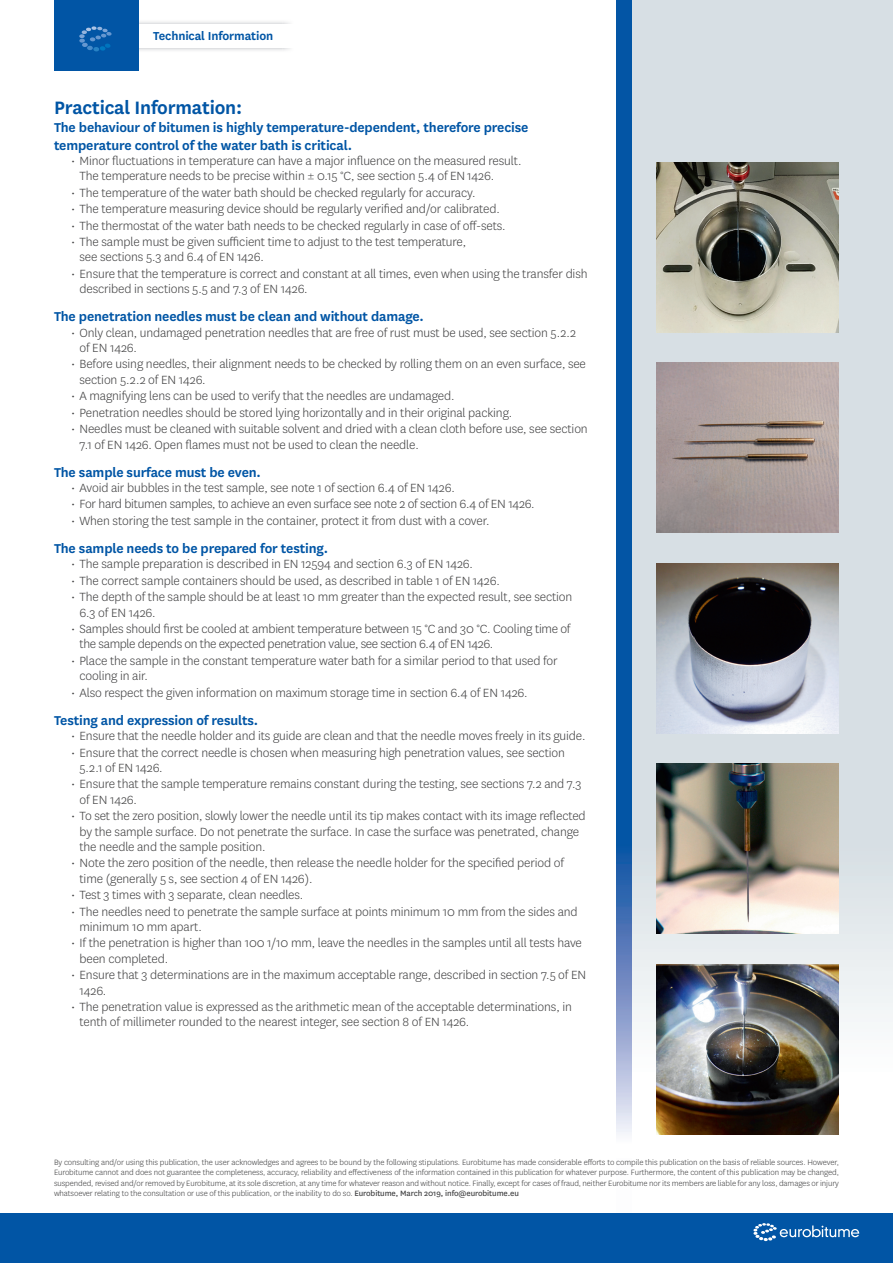
<style>
.page{position:relative;width:893px;height:1263px;background:#fff}
.page>*{position:absolute;margin:0;border:0;box-sizing:border-box;transform-origin:0 0}
.t1{font:600 21px "National";letter-spacing:-.01em;color:#0155a5}
.t2{font:600 15px/18px "National";letter-spacing:-.01em;color:#0155a5}
.t3{font:300 13.8px/15.3px "National";letter-spacing:-.01em;color:#3e3e3f}
.t4{font:600 13.5px "National";letter-spacing:-.01em;color:#0155a5}
.t5{font:300 9px/10.5px "National";letter-spacing:-.01em;color:#3e3e3f;text-align:justify}
.s1{font-weight:400}
</style>
<div class="page">
<img style="left:138px;top:19px;width:145px;height:34px">
<div style="left:124px;top:24px;width:189px;height:24px;background:#fff"></div>
<div style="left:54px;top:0;width:84px;height:70px;background:#0155a5"></div>
<svg style="left:79px;top:26px;width:33px;height:25px"></svg>
<div style="left:0;top:1213px;width:893px;height:50px;background:#0155a5"></div>
<svg style="left:753px;top:1223px;width:106px;height:18px"></svg>
<svg style="left:632px;top:0;width:261px;height:1135px;background:#dbe2e6"></svg>
<img style="left:617px;top:0;width:15px;height:1134px">
<img style="left:656px;top:362px;width:183px;height:171px">
<img style="left:656px;top:563px;width:183px;height:170px">
<img style="left:656px;top:763px;width:183px;height:171px">
<img style="left:656px;top:964px;width:183px;height:170px">
<img style="left:656px;top:162px;width:183px;height:170px">
<p class="t4" style="left:153px;top:27px;width:121px">Technical Information</p>
<h1 class="t1" style="left:54px;top:93px;width:190px">Practical Information:</h1>
<p class="t2" style="left:54px;top:117px;width:476px">The behaviour of bitumen is highly temperature-dependent, therefore precise temperature control of the water bath is critical.</p>
<p class="t3" style="left:80px;top:153px;width:443px;text-indent:-9px">• Minor fluctuations in temperature can have a major influence on the measured result.<br>The temperature needs to be precise within ± 0.15 °C, see section 5.4 of EN 1426.</p>
<p class="t3" style="left:71px;top:184px;width:406px">• The temperature of the water bath should be checked regularly for accuracy.</p>
<p class="t3" style="left:71px;top:201px;width:430px">• The temperature measuring device should be regularly verified and/or calibrated.</p>
<p class="t3" style="left:71px;top:217px;width:436px">• The thermostat of the water bath needs to be checked regularly in case of off-sets.</p>
<p class="t3" style="left:80px;top:234px;width:388px;text-indent:-9px">• The sample must be given sufficient time to adjust to the test temperature, see sections 5.3 and 6.4 of EN 1426.</p>
<p class="t3" style="left:80px;top:266px;width:509px;text-indent:-9px">• Ensure that the temperature is correct and constant at all times, even when using the transfer dish described in sections 5.5 and 7.3 of EN 1426.</p>
<p class="t2" style="left:54px;top:307px;width:371px">The penetration needles must be clean and without damage.</p>
<p class="t3" style="left:80px;top:324px;width:498px;text-indent:-9px">• Only clean, undamaged penetration needles that are free of rust must be used, see section 5.2.2 of EN 1426.</p>
<p class="t3" style="left:80px;top:356px;width:508px;text-indent:-9px">• Before using needles, their alignment needs to be checked by rolling them on an even surface, see section 5.2.2 of EN 1426.</p>
<p class="t3" style="left:71px;top:388px;width:385px">• A magnifying lens can be used to verify that the needles are undamaged.</p>
<p class="t3" style="left:71px;top:404px;width:443px">• Penetration needles should be stored lying horizontally and in their original packing.</p>
<p class="t3" style="left:80px;top:421px;width:510px;text-indent:-9px">• Needles must be cleaned with suitable solvent and dried with a clean cloth before use, see section<br>7.1 of EN 1426. Open flames must not be used to clean the needle.</p>
<p class="t2" style="left:54px;top:462px;width:208px">The sample surface must be even.</p>
<p class="t3" style="left:71px;top:480px;width:385px">• Avoid air bubbles in the test sample, see note 1 of section 6.4 of EN 1426.</p>
<p class="t3" style="left:71px;top:496px;width:465px">• For hard bitumen samples, to achieve an even surface see note 2 of section 6.4 of EN 1426.</p>
<p class="t3" style="left:71px;top:513px;width:420px">• When storing the test sample in the container, protect it from dust with a cover.</p>
<p class="t2" style="left:54px;top:538px;width:276px">The sample needs to be prepared for testing.</p>
<p class="t3" style="left:71px;top:556px;width:403px">• The sample preparation is described in EN 12594 and section 6.3 of EN 1426.</p>
<p class="t3" style="left:71px;top:572px;width:430px">• The correct sample containers should be used, as described in table 1 of EN 1426.</p>
<p class="t3" style="left:80px;top:589px;width:494px;text-indent:-9px">• The depth of the sample should be at least 10 mm greater than the expected result, see section<br>6.3 of EN 1426.</p>
<p class="t3" style="left:80px;top:621px;width:492px;text-indent:-9px">• Samples should first be cooled at ambient temperature between 15 °C and 30 °C. Cooling time of the sample depends on the expected penetration value, see section 6.4 of EN 1426.</p>
<p class="t3" style="left:80px;top:653px;width:480px;text-indent:-9px">• Place the sample in the constant temperature water bath for a similar period to that used for cooling in air.</p>
<p class="t3" style="left:71px;top:684px;width:458px">• Also respect the given information on maximum storage time in section 6.4 of EN 1426.</p>
<p class="t2" style="left:54px;top:710px;width:206px">Testing and expression of results.</p>
<p class="t3" style="left:71px;top:728px;width:516px">• Ensure that the needle holder and its guide are clean and that the needle moves freely in its guide.</p>
<p class="t3" style="left:80px;top:744px;width:487px;text-indent:-9px">• Ensure that the correct needle is chosen when measuring high penetration values, see section<br>5.2.1 of EN 1426.</p>
<p class="t3" style="left:80px;top:776px;width:504px;text-indent:-9px">• Ensure that the sample temperature remains constant during the testing, see sections 7.2 and 7.3 of EN 1426.</p>
<p class="t3" style="left:80px;top:808px;width:508px;text-indent:-9px">• To set the zero position, slowly lower the needle until its tip makes contact with its image reflected by the sample surface. Do not penetrate the surface. In case the surface was penetrated, change the needle and the sample position.</p>
<p class="t3" style="left:80px;top:855px;width:486px;text-indent:-9px">• Note the zero position of the needle, then release the needle holder for the specified period of time (generally 5 s, see section 4 of EN 1426).</p>
<p class="t3" style="left:71px;top:887px;width:234px">• Test 3 times with 3 separate, clean needles.</p>
<p class="t3" style="left:80px;top:903px;width:500px;text-indent:-9px">• The needles need to penetrate the sample surface at points minimum 10 mm from the sides and minimum 10 mm apart.</p>
<p class="t3" style="left:80px;top:935px;width:504px;text-indent:-9px">• If the penetration is higher than 100 1/10 mm, leave the needles in the samples until all tests have been completed.</p>
<p class="t3" style="left:80px;top:967px;width:508px;text-indent:-9px">• Ensure that 3 determinations are in the maximum acceptable range, described in section 7.5 of EN<br>1426.</p>
<p class="t3" style="left:80px;top:999px;width:494px;text-indent:-9px">• The penetration value is expressed as the arithmetic mean of the acceptable determinations, in tenth of millimeter rounded to the nearest integer, see section 8 of EN 1426.</p>
<p class="t5" style="left:54px;top:1156px;width:786px">By consulting and/or using this publication, the user acknowledges and agrees to be bound by the following stipulations. Eurobitume has made considerable efforts to compile this publication on the basis of reliable sources. However, Eurobitume cannot and does not guarantee the completeness, accuracy, reliability and effectiveness of the information contained in this publication for whatever purpose. Furthermore, the content of this publication may be changed, suspended, revised and/or removed by Eurobitume, at its sole discretion, at any time for whatever reason and without notice. Finally, except for cases of fraud, neither Eurobitume nor its members are liable for any loss, damages or injury whatsoever relating to the consultation or use of this publication, or the inability to do so. <span class="s1">Eurobitume, March 2019, info@eurobitume.eu</span></p>
</div>
